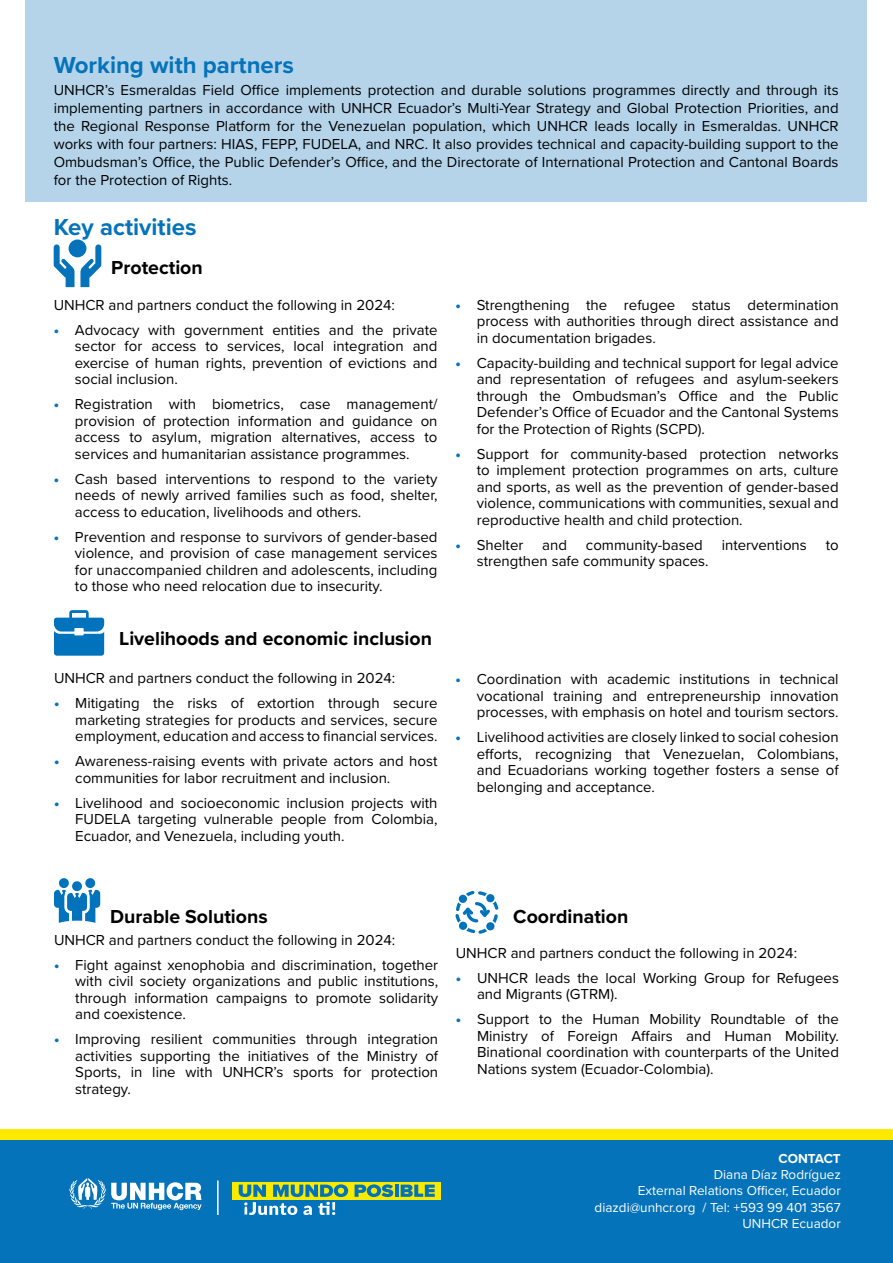
<style>
.page{position:relative;width:893px;height:1263px;background:#fff}
.page>*{position:absolute;margin:0;border:0;box-sizing:border-box;transform-origin:0 0}
.titulotes{font:700 24px "Proxima Nova";color:#0573ba}
.subtitulos{font:700 19.5px "Proxima Nova";color:#000}
.normal_con_bullet{font:15px/16.5px "Proxima Nova";color:#000;text-align:justify}
.t1{font:13.5px "Proxima Nova";color:#fff}
.t2{font:700 13.5px "Proxima Nova";color:#fff}
.s1{font-family:"Proxima Nova Extrabld";color:#0573ba}
</style>
<div class="page">
<div style="left:25px;top:0;width:842px;height:202px;background:#b5d4ea"></div>
<div style="left:0;top:1131px;width:893px;height:132px;background:#0573ba"></div>
<svg style="left:54px;top:244px;width:47px;height:43px"></svg>
<div style="left:69px;top:239px;width:17px;height:18px;background:#0573ba;border-radius:50%"></div>
<svg style="left:54px;top:610px;width:50px;height:46px"></svg>
<div style="left:72px;top:881px;width:10px;height:10px;background:#0073bc;border-radius:50%"></div>
<div style="left:85px;top:878px;width:10px;height:10px;background:#0073bc;border-radius:50%"></div>
<div style="left:59px;top:878px;width:10px;height:10px;background:#0073bc;border-radius:50%"></div>
<svg style="left:54px;top:890px;width:46px;height:33px"></svg>
<svg style="left:455px;top:891px;width:43px;height:43px"></svg>
<div style="left:0;top:1129px;width:893px;height:10px;background:#ffe900"></div>
<svg style="left:69px;top:1178px;width:133px;height:32px"></svg>
<div style="left:232px;top:1182px;width:209px;height:17px;background:#f9eb00"></div>
<svg style="left:355px;top:1184px;width:80px;height:13px"></svg>
<div style="left:232px;top:1200px;width:112px;height:16px;background:#0073bc"></div>
<svg style="left:239px;top:1184px;width:109px;height:31px"></svg>
<hr style="left:217px;top:1180px;width:2px;height:35px;background:#fff">
<p class="titulotes" style="left:54px;top:47px;width:242px">Working with partners</p>
<p class="normal_con_bullet" style="left:54px;top:81px;width:786px;line-height:18px">UNHCR’s Esmeraldas Field Office implements protection and durable solutions programmes directly and through its implementing partners in accordance with UNHCR Ecuador’s Multi-Year Strategy and Global Protection Priorities, and the Regional Response Platform for the Venezuelan population, which UNHCR leads locally in Esmeraldas. UNHCR works with four partners: HIAS, FEPP, FUDELA, and NRC. It also provides technical and capacity-building support to the Ombudsman’s Office, the Public Defender’s Office, and the Directorate of International Protection and Cantonal Boards for the Protection of Rights.</p>
<p class="titulotes" style="left:54px;top:209px;width:144px">Key activities</p>
<p class="subtitulos" style="left:111px;top:253px;width:93px">Protection</p>
<p class="normal_con_bullet" style="left:54px;top:296px;width:343px">UNHCR and partners conduct the following in 2024:</p>
<p class="normal_con_bullet" style="left:75px;top:321px;width:364px;text-indent:-21px"><span class="s1">•</span> Advocacy with government entities and the private sector for access to services, local integration and exercise of human rights, prevention of evictions and social inclusion.</p>
<p class="normal_con_bullet" style="left:75px;top:395px;width:364px;text-indent:-21px"><span class="s1">•</span> Registration with biometrics, case management/ provision of protection information and guidance on access to asylum, migration alternatives, access to services and humanitarian assistance programmes.</p>
<p class="normal_con_bullet" style="left:75px;top:470px;width:364px;text-indent:-21px"><span class="s1">•</span> Cash based interventions to respond to the variety needs of newly arrived families such as food, shelter, access to education, livelihoods and others.</p>
<p class="normal_con_bullet" style="left:75px;top:528px;width:364px;text-indent:-21px"><span class="s1">•</span> Prevention and response to survivors of gender-based violence, and provision of case management services for unaccompanied children and adolescents, including to those who need relocation due to insecurity.</p>
<p class="subtitulos" style="left:119px;top:624px;width:314px">Livelihoods and economic inclusion</p>
<p class="normal_con_bullet" style="left:54px;top:669px;width:343px">UNHCR and partners conduct the following in 2024:</p>
<p class="normal_con_bullet" style="left:75px;top:694px;width:364px;text-indent:-21px"><span class="s1">•</span> Mitigating the risks of extortion through secure marketing strategies for products and services, secure employment, education and access to financial services.</p>
<p class="normal_con_bullet" style="left:75px;top:752px;width:364px;text-indent:-21px"><span class="s1">•</span> Awareness-raising events with private actors and host communities for labor recruitment and inclusion.</p>
<p class="normal_con_bullet" style="left:75px;top:794px;width:364px;text-indent:-21px"><span class="s1">•</span> Livelihood and socioeconomic inclusion projects with FUDELA targeting vulnerable people from Colombia, Ecuador, and Venezuela, including youth.</p>
<p class="normal_con_bullet" style="left:477px;top:296px;width:363px;text-indent:-21px"><span class="s1">•</span> Strengthening the refugee status determination process with authorities through direct assistance and in documentation brigades.</p>
<p class="normal_con_bullet" style="left:477px;top:354px;width:363px;text-indent:-21px"><span class="s1">•</span> Capacity-building and technical support for legal advice and representation of refugees and asylum-seekers through the Ombudsman’s Office and the Public Defender’s Office of Ecuador and the Cantonal Systems for the Protection of Rights (SCPD).</p>
<p class="normal_con_bullet" style="left:477px;top:445px;width:363px;text-indent:-21px"><span class="s1">•</span> Support for community-based protection networks to implement protection programmes on arts, culture and sports, as well as the prevention of gender-based violence, communications with communities, sexual and reproductive health and child protection.</p>
<p class="normal_con_bullet" style="left:455px;top:536px;width:69px"><span class="s1">•</span> Shelter</p>
<p class="normal_con_bullet" style="left:542px;top:536px;width:26px">and</p>
<p class="normal_con_bullet" style="left:586px;top:536px;width:118px">community-based</p>
<p class="normal_con_bullet" style="left:722px;top:536px;width:87px">interventions</p>
<p class="normal_con_bullet" style="left:826px;top:536px;width:14px">to</p>
<p class="normal_con_bullet" style="left:477px;top:552px;width:233px">strengthen safe community spaces.</p>
<p class="normal_con_bullet" style="left:477px;top:670px;width:363px;text-indent:-21px"><span class="s1">•</span> Coordination with academic institutions in technical vocational training and entrepreneurship innovation processes, with emphasis on hotel and tourism sectors.</p>
<p class="normal_con_bullet" style="left:477px;top:728px;width:363px;text-indent:-21px"><span class="s1">•</span> Livelihood activities are closely linked to social cohesion efforts, recognizing that Venezuelan, Colombians, and Ecuadorians working together fosters a sense of belonging and acceptance.</p>
<p class="subtitulos" style="left:110px;top:902px;width:159px">Durable Solutions</p>
<p class="subtitulos" style="left:513px;top:902px;width:117px">Coordination</p>
<p class="normal_con_bullet" style="left:54px;top:931px;width:343px">UNHCR and partners conduct the following in 2024:</p>
<p class="normal_con_bullet" style="left:75px;top:956px;width:364px;text-indent:-21px"><span class="s1">•</span> Fight against xenophobia and discrimination, together with civil society organizations and public institutions, through information campaigns to promote solidarity and coexistence.</p>
<p class="normal_con_bullet" style="left:75px;top:1030px;width:364px;text-indent:-21px"><span class="s1">•</span> Improving resilient communities through integration activities supporting the initiatives of the Ministry of Sports, in line with UNHCR’s sports for protection strategy.</p>
<p class="normal_con_bullet" style="left:456px;top:944px;width:343px">UNHCR and partners conduct the following in 2024:</p>
<p class="normal_con_bullet" style="left:477px;top:969px;width:363px;text-indent:-21px"><span class="s1">•</span> UNHCR leads the local Working Group for Refugees and Migrants (GTRM).</p>
<p class="normal_con_bullet" style="left:477px;top:1010px;width:363px;text-indent:-21px"><span class="s1">•</span> Support to the Human Mobility Roundtable of the Ministry of Foreign Affairs and Human Mobility.<br>Binational coordination with counterparts of the United Nations system (Ecuador-Colombia).</p>
<p class="t2" style="left:778px;top:1148px;width:64px">CONTACT</p>
<p class="t1" style="left:714px;top:1164px;width:129px">Diana Díaz Rodríguez</p>
<p class="t1" style="left:638px;top:1181px;width:204px">External Relations Officer, Ecuador</p>
<p class="t1" style="left:595px;top:1197px;width:248px">diazdi@unhcr.org / Tel: +593 99 401 3567</p>
<p class="t1" style="left:742px;top:1213px;width:100px">UNHCR Ecuador</p>
</div>
